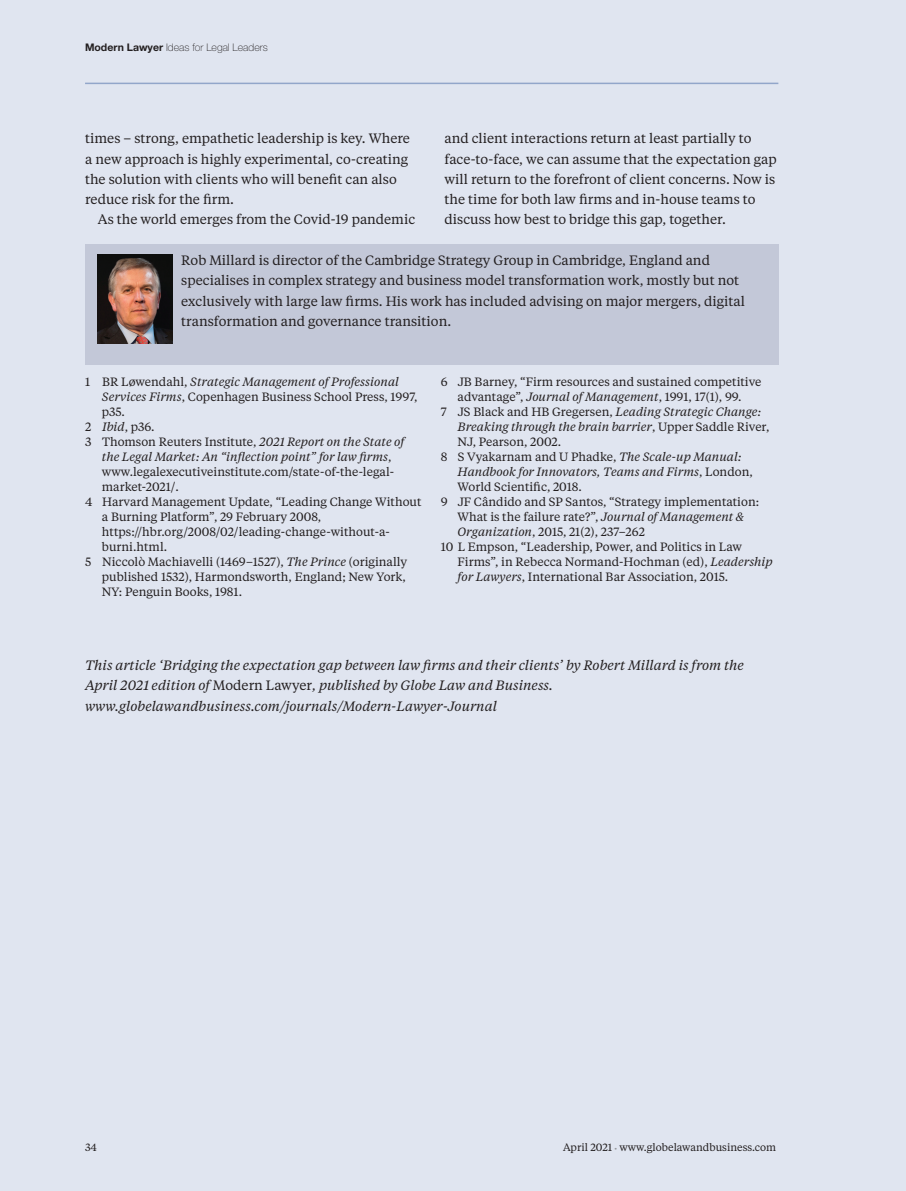
<style>
.page{position:relative;width:906px;height:1191px;background:#e0e5f0}
.page>*{position:absolute;margin:0;border:0;box-sizing:border-box;transform-origin:0 0}
.t1{font:13.5px/20.2px "Tiempos Text";color:#231f20}
.t2{font:italic 13.5px/20.2px "Tiempos Text";color:#231f20}
.t3{font:12px "Tiempos Text";color:#231f20}
.t4{font:italic 12px "Tiempos Text";color:#231f20}
.t5{font:10.5px "Tiempos Text";color:#231f20}
.t6{font:100 10.5px "Helvetica Neue";color:#231f20}
.s1{font-weight:700}
.s2{font-style:normal}
.s3{font-style:italic}
.s4{font-size:7.5px;color:#939598}
</style>
<div class="page">
<hr style="left:85px;top:83px;width:693px;height:1px;background:#92a6ca">
<div style="left:85px;top:245px;width:693px;height:120px;background:#c3c8d8"></div>
<img style="left:98px;top:254px;width:74px;height:90px">
<p class="t6" style="left:85px;top:44px;width:184px"><span class="s1">Modern Lawyer</span> Ideas for Legal Leaders</p>
<p class="t1" style="left:85px;top:130px;width:326px">times – strong, empathetic leadership is key. Where a new approach is highly experimental, co-creating the solution with clients who will benefit can also reduce risk for the firm.</p>
<p class="t1" style="left:98px;top:211px;width:319px">As the world emerges from the Covid-19 pandemic</p>
<p class="t1" style="left:444px;top:130px;width:334px">and client interactions return at least partially to face-to-face, we can assume that the expectation gap will return to the forefront of client concerns. Now is the time for both law firms and in-house teams to discuss how best to bridge this gap, together.</p>
<p class="t1" style="left:181px;top:251px;width:565px">Rob Millard is director of the Cambridge Strategy Group in Cambridge, England and specialises in complex strategy and business model transformation work, mostly but not exclusively with large law firms. His work has included advising on major mergers, digital transformation and governance transition.</p>
<p class="t4" style="left:85px;top:377px;width:315px"><span class="s2">1 BR Løwendahl,</span> Strategic Management of Professional</p>
<p class="t3" style="left:102px;top:392px;width:317px"><span class="s3">Services Firms</span>, Copenhagen Business School Press, 1997,</p>
<p class="t3" style="left:102px;top:407px;width:25px">p35.</p>
<p class="t3" style="left:85px;top:422px;width:71px">2 <span class="s3">Ibid</span>, p36.</p>
<p class="t3" style="left:85px;top:437px;width:321px">3 Thomson Reuters Institute, <span class="s3">2021 Report on the State of</span></p>
<p class="t4" style="left:102px;top:452px;width:291px">the Legal Market: An “inflection point” for law firms<span class="s2">,</span></p>
<p class="t3" style="left:102px;top:467px;width:294px">www.legalexecutiveinstitute.com/state-of-the-legal-</p>
<p class="t3" style="left:102px;top:482px;width:79px">market-2021/.</p>
<p class="t3" style="left:85px;top:497px;width:338px">4 Harvard Management Update, “Leading Change Without</p>
<p class="t3" style="left:102px;top:512px;width:221px">a Burning Platform”, 29 February 2008,</p>
<p class="t3" style="left:102px;top:527px;width:289px">https://hbr.org/2008/02/leading-change-without-a-</p>
<p class="t3" style="left:102px;top:542px;width:67px">burni.html.</p>
<p class="t3" style="left:85px;top:557px;width:324px">5 Niccolò Machiavelli (1469–1527), <span class="s3">The Prince</span> (originally</p>
<p class="t3" style="left:102px;top:572px;width:305px">published 1532), Harmondsworth, England; New York,</p>
<p class="t3" style="left:102px;top:587px;width:142px">NY: Penguin Books, 1981.</p>
<p class="t3" style="left:441px;top:377px;width:322px">6 JB Barney, “Firm resources and sustained competitive</p>
<p class="t3" style="left:457px;top:392px;width:285px">advantage”, <span class="s3">Journal of Management</span>, 1991, 17(1), 99.</p>
<p class="t3" style="left:441px;top:407px;width:322px">7 JS Black and HB Gregersen, <span class="s3">Leading Strategic Change:</span></p>
<p class="t4" style="left:457px;top:422px;width:313px">Breaking through the brain barrier<span class="s2">, Upper Saddle River,</span></p>
<p class="t3" style="left:457px;top:437px;width:105px">NJ, Pearson, 2002.</p>
<p class="t3" style="left:441px;top:452px;width:302px">8 S Vyakarnam and U Phadke, <span class="s3">The Scale-up Manual:</span></p>
<p class="t4" style="left:457px;top:467px;width:297px">Handbook for Innovators, Teams and Firms<span class="s2">, London,</span></p>
<p class="t3" style="left:457px;top:482px;width:126px">World Scientific, 2018.</p>
<p class="t3" style="left:441px;top:497px;width:320px">9 JF Cândido and SP Santos, “Strategy implementation:</p>
<p class="t3" style="left:457px;top:512px;width:288px">What is the failure rate?”, <span class="s3">Journal of Management &amp;</span></p>
<p class="t3" style="left:457px;top:527px;width:189px"><span class="s3">Organization</span>, 2015, 21(2), 237–262</p>
<p class="t3" style="left:441px;top:542px;width:303px">10 L Empson, “Leadership, Power, and Politics in Law</p>
<p class="t3" style="left:457px;top:557px;width:317px">Firms”, in Rebecca Normand-Hochman (ed), <span class="s3">Leadership</span></p>
<p class="t3" style="left:457px;top:572px;width:272px"><span class="s3">for Lawyers</span>, International Bar Association, 2015.</p>
<p class="t2" style="left:85px;top:656px;width:660px">This article ‘Bridging the expectation gap between law firms and their clients’ by Robert Millard is from the<br>April 2021 edition of <span class="s2">Modern Lawyer</span>, published by Globe Law and Business. www.globelawandbusiness.com/journals/Modern-Lawyer-Journal</p>
<p class="t5" style="left:85px;top:1143px;width:13px">34</p>
<p class="t5" style="left:563px;top:1143px;width:215px">April 2021 <span class="s4">•</span> www.globelawandbusiness.com</p>
</div>
